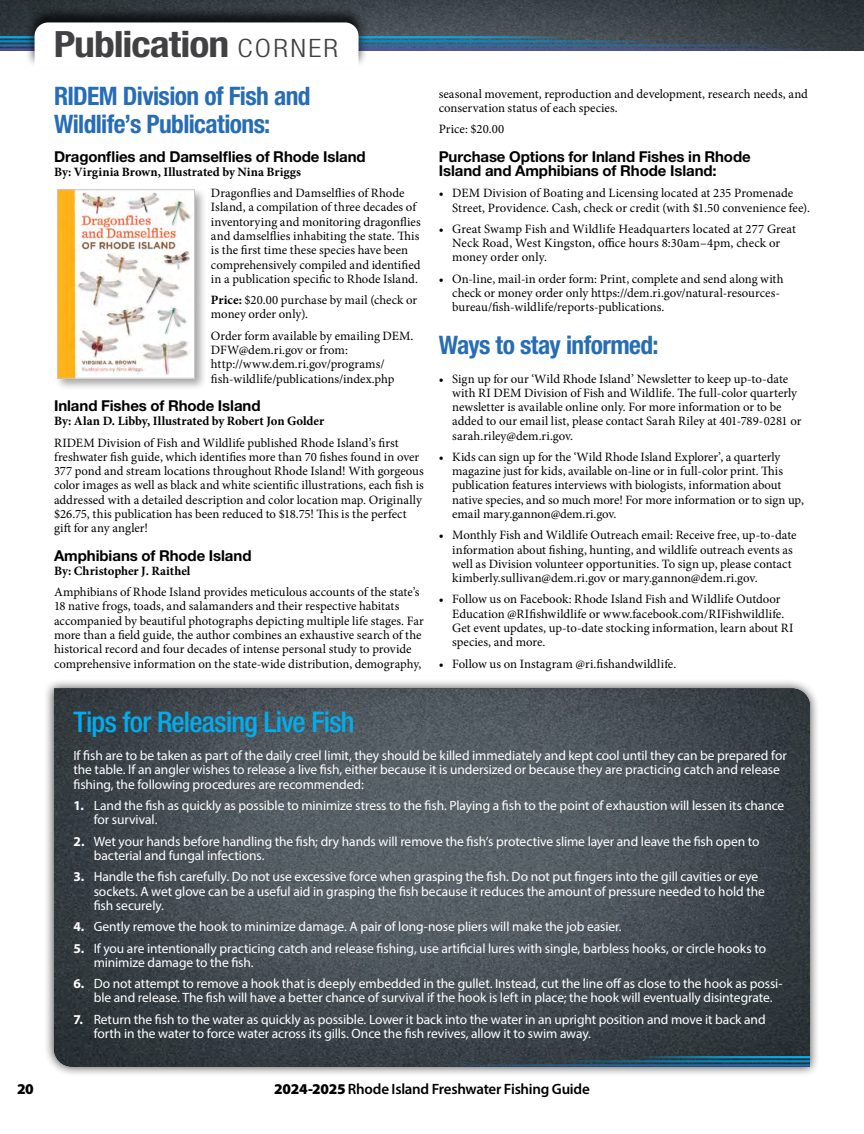
<style>
.page{position:relative;width:864px;height:1134px;background:#fff}
.page>*{position:absolute;margin:0;border:0;box-sizing:border-box;transform-origin:0 0}
.t1{font:700 condensed 36.15px "Helvetica Neue LT Std";letter-spacing:-.025em;color:#414042;scale:1.15 1}
.t2{font:500 condensed 28.5px "Helvetica Neue LT Std";letter-spacing:-.025em;color:#00aeef}
.t3{font:700 condensed 25.5px/28.5px "Helvetica Neue LT Std";letter-spacing:-.025em;color:#266db6}
.t4{font:700 15px/14.2px "Helvetica Neue LT Std";letter-spacing:-.005em;color:#000}
.t5{font:600 15px "Myriad Pro";letter-spacing:-.02em;color:#000}
.t6{font:900 15px "Myriad Pro";color:#000}
.t7{font:13.5px/14.2px "Myriad Pro";letter-spacing:-.005em;color:#fff}
.t8{font:12.75px/14.2px "Minion Pro";color:#000}
.t9{font:700 12.75px "Minion Pro";color:#000}
.s1{font-weight:300;font-size:25.35px}
.s2{font-weight:700}
.s3{font-weight:900}
</style>
<div class="page">
<img style="left:0;top:0;width:864px;height:51px">
<hr style="left:377px;top:40px;width:275px;height:2px;background:#008cd0">
<hr style="left:377px;top:44px;width:411px;height:3px;background:#266db6">
<hr style="left:377px;top:48px;width:468px;height:3px;background:#4f56a6">
<hr style="left:377px;top:36px;width:190px;height:2px;background:#00aeef">
<hr style="left:0;top:40px;width:377px;height:2px;background:#008cd0">
<hr style="left:0;top:44px;width:377px;height:3px;background:#266db6">
<hr style="left:0;top:48px;width:377px;height:3px;background:#4f56a6">
<hr style="left:0;top:36px;width:377px;height:2px;background:#00aeef">
<div style="left:26px;top:5px;width:342px;height:63px;background:#000;opacity:.75"></div>
<svg style="left:35px;top:22px;width:324px;height:45px"></svg>
<div style="left:852px;top:27px;width:12px;height:199px;background:#fff"></div>
<div style="left:55px;top:187px;width:152px;height:204px;background:#000;opacity:.35"></div>
<img style="left:59px;top:191px;width:134px;height:186px">
<div style="left:57px;top:189px;width:138px;height:190px;border:1px solid #c7c8ca"></div>
<div style="left:44px;top:679px;width:776px;height:398px;background:#000;opacity:.75"></div>
<img style="left:54px;top:688px;width:756px;height:379px">
<hr style="left:562px;top:1060px;width:248px;height:2px;background:#008cd0">
<hr style="left:439px;top:1064px;width:371px;height:2px;background:#266db6">
<hr style="left:639px;top:1056px;width:171px;height:2px;background:#00aeef">
<h1 class="t1" style="left:54px;top:22px;width:249px">Publication <span class="s1">CORNER</span></h1>
<h3 class="t3" style="left:54px;top:81px;width:258px">RIDEM Division of Fish and<br>Wildlife’s Publications:</h3>
<p class="t4" style="left:54px;top:149px;width:313px">Dragonflies and Damselflies of Rhode Island</p>
<p class="t9" style="left:54px;top:163px;width:248px">By: Virginia Brown, Illustrated by Nina Briggs</p>
<p class="t8" style="left:211px;top:186px;width:211px">Dragonflies and Damselflies of Rhode Island, a compilation of three decades of inventorying and monitoring dragonflies and damselflies inhabiting the state. This is the first time these species have been comprehensively compiled and identified in a publication specific to Rhode Island.</p>
<p class="t8" style="left:211px;top:293px;width:208px"><span class="s2">Price:</span> $20.00 purchase by mail (check or money order only).</p>
<p class="t8" style="left:211px;top:329px;width:204px">Order form available by emailing DEM.<br>DFW@dem.ri.gov or from: http://www.dem.ri.gov/programs/ fish-wildlife/publications/index.php</p>
<p class="t4" style="left:54px;top:398px;width:208px">Inland Fishes of Rhode Island</p>
<p class="t9" style="left:54px;top:412px;width:272px">By: Alan D. Libby, Illustrated by Robert Jon Golder</p>
<p class="t8" style="left:54px;top:435px;width:371px">RIDEM Division of Fish and Wildlife published Rhode Island’s first freshwater fish guide, which identifies more than 70 fishes found in over 377 pond and stream locations throughout Rhode Island! With gorgeous color images as well as black and white scientific illustrations, each fish is addressed with a detailed description and color location map. Originally $26.75, this publication has been reduced to $18.75! This is the perfect gift for any angler!</p>
<p class="t4" style="left:54px;top:548px;width:199px">Amphibians of Rhode Island</p>
<p class="t9" style="left:54px;top:562px;width:138px">By: Christopher J. Raithel</p>
<p class="t8" style="left:54px;top:585px;width:371px">Amphibians of Rhode Island provides meticulous accounts of the state’s 18 native frogs, toads, and salamanders and their respective habitats accompanied by beautiful photographs depicting multiple life stages. Far more than a field guide, the author combines an exhaustive search of the historical record and four decades of intense personal study to provide comprehensive information on the state-wide distribution, demography,</p>
<p class="t8" style="left:439px;top:86px;width:371px">seasonal movement, reproduction and development, research needs, and conservation status of each species.</p>
<p class="t8" style="left:439px;top:122px;width:67px">Price: $20.00</p>
<p class="t4" style="left:439px;top:149px;width:314px">Purchase Options for Inland Fishes in Rhode<br>Island and Amphibians of Rhode Island:</p>
<p class="t8" style="left:452px;top:186px;width:359px;text-indent:-14px">• DEM Division of Boating and Licensing located at 235 Promenade<br>Street, Providence. Cash, check or credit (with $1.50 convenience fee).</p>
<p class="t8" style="left:452px;top:222px;width:345px;text-indent:-14px">• Great Swamp Fish and Wildlife Headquarters located at 277 Great<br>Neck Road, West Kingston, office hours 8:30am–4pm, check or money order only.</p>
<p class="t8" style="left:452px;top:272px;width:333px;text-indent:-14px">• On-line, mail-in order form: Print, complete and send along with check or money order only https://dem.ri.gov/natural-resources&shy;bureau/fish-wildlife/reports-publications.</p>
<h3 class="t3" style="left:439px;top:330px;width:221px">Ways to stay informed:</h3>
<p class="t8" style="left:452px;top:371px;width:351px;text-indent:-14px">• Sign up for our ‘Wild Rhode Island’ Newsletter to keep up-to-date with RI DEM Division of Fish and Wildlife. The full-color quarterly newsletter is available online only. For more information or to be added to our email list, please contact Sarah Riley at 401-789-0281 or sarah.riley@dem.ri.gov.</p>
<p class="t8" style="left:452px;top:450px;width:353px;text-indent:-14px">• Kids can sign up for the ‘Wild Rhode Island Explorer’, a quarterly magazine just for kids, available on-line or in full-color print. This publication features interviews with biologists, information about native species, and so much more! For more information or to sign up, email mary.gannon@dem.ri.gov.</p>
<p class="t8" style="left:452px;top:528px;width:346px;text-indent:-14px">• Monthly Fish and Wildlife Outreach email: Receive free, up-to-date information about fishing, hunting, and wildlife outreach events as well as Division volunteer opportunities. To sign up, please contact kimberly.sullivan@dem.ri.gov or mary.gannon@dem.ri.gov.</p>
<p class="t8" style="left:452px;top:592px;width:343px;text-indent:-14px">• Follow us on Facebook: Rhode Island Fish and Wildlife Outdoor Education @RIfishwildlife or www.facebook.com/RIFishwildlife.<br>Get event updates, up-to-date stocking information, learn about RI species, and more.</p>
<p class="t8" style="left:439px;top:656px;width:239px">• Follow us on Instagram @ri.fishandwildlife.</p>
<h2 class="t2" style="left:73px;top:705px;width:283px">Tips for Releasing Live Fish</h2>
<p class="t7" style="left:73px;top:748px;width:715px">If fish are to be taken as part of the daily creel limit, they should be killed immediately and kept cool until they can be prepared for the table. If an angler wishes to release a live fish, either because it is undersized or because they are practicing catch and release fishing, the following procedures are recommended:</p>
<p class="t7" style="left:94px;top:798px;width:692px;text-indent:-20px"><span class="s2">1.</span> Land the fish as quickly as possible to minimize stress to the fish. Playing a fish to the point of exhaustion will lessen its chance for survival.</p>
<p class="t7" style="left:94px;top:834px;width:667px;text-indent:-20px"><span class="s2">2.</span> Wet your hands before handling the fish; dry hands will remove the fish’s protective slime layer and leave the fish open to bacterial and fungal infections.</p>
<p class="t7" style="left:94px;top:869px;width:673px;text-indent:-20px"><span class="s2">3.</span> Handle the fish carefully. Do not use excessive force when grasping the fish. Do not put fingers into the gill cavities or eye sockets. A wet glove can be a useful aid in grasping the fish because it reduces the amount of pressure needed to hold the fish securely.</p>
<p class="t7" style="left:73px;top:919px;width:550px"><span class="s2">4.</span> Gently remove the hook to minimize damage. A pair of long-nose pliers will make the job easier.</p>
<p class="t7" style="left:94px;top:941px;width:674px;text-indent:-20px"><span class="s2">5.</span> If you are intentionally practicing catch and release fishing, use artificial lures with single, barbless hooks, or circle hooks to minimize damage to the fish.</p>
<p class="t7" style="left:94px;top:976px;width:690px;text-indent:-20px"><span class="s2">6.</span> Do not attempt to remove a hook that is deeply embedded in the gullet. Instead, cut the line off as close to the hook as possi&shy;ble and release. The fish will have a better chance of survival if the hook is left in place; the hook will eventually disintegrate.</p>
<p class="t7" style="left:94px;top:1012px;width:674px;text-indent:-20px"><span class="s2">7.</span> Return the fish to the water as quickly as possible. Lower it back into the water in an upright position and move it back and forth in the water to force water across its gills. Once the fish revives, allow it to swim away.</p>
<p class="t6" style="left:17px;top:1078px;width:18px">20</p>
<p class="t5" style="left:274px;top:1079px;width:317px"><span class="s3">2024-2025</span> Rhode Island Freshwater Fishing Guide</p>
</div>
